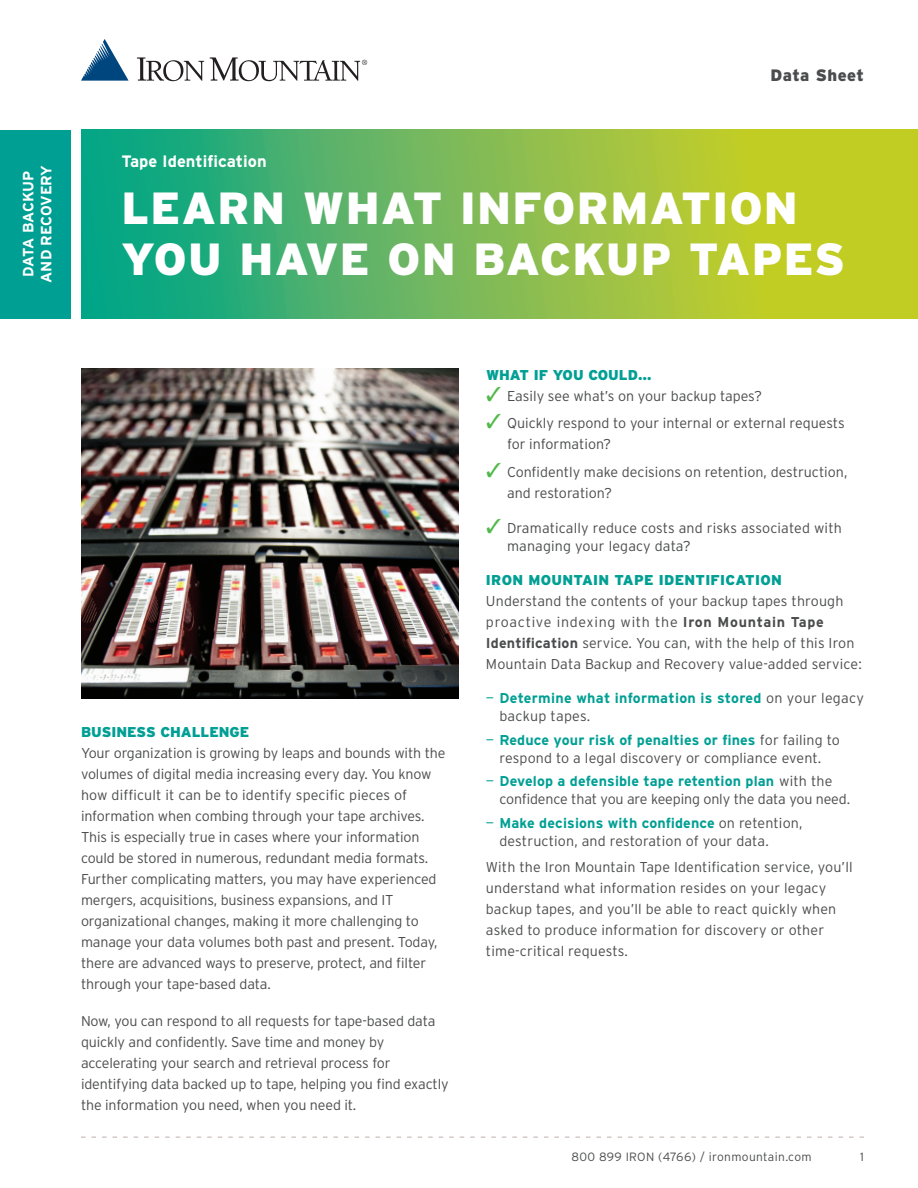
<style>
.page{position:relative;width:918px;height:1188px;background:#fff}
.page>*{position:absolute;margin:0;border:0;box-sizing:border-box;transform-origin:0 0}
.t1{font:900 45px/51px "Interstate";letter-spacing:.03em;color:#fff}
.t2{font:700 16.5px "Interstate";color:#fff}
.t3{font:900 16.5px "Interstate";letter-spacing:.025em;color:#4b4c4d}
.t4{font:700 14.85px/17.9px "Interstate";color:#fff;text-align:center}
.t5{font:300 14.25px/21px "Interstate";letter-spacing:-.01em;color:#4b4c4d}
.t6{font:300 14.25px/21px "Interstate";letter-spacing:.01em;color:#4b4c4d}
.t7{font:700 14.25px/18px "Interstate";letter-spacing:.02em;color:#009f94}
.t8{font:900 14.25px "Interstate";color:#009f94}
.t9{font:900 14.25px "Interstate";letter-spacing:.02em;color:#009f94}
.t10{font:300 12px "Interstate";letter-spacing:.03em;color:#4b4c4d}
.s1{color:#51b948}
.s2{font-weight:700}
.s3{font-weight:300}
.s4{font-weight:300;color:#4b4c4d}
.s5{color:#009f94}
.s6{font-weight:700;color:#009f94}
</style>
<div class="page">
<svg style="left:137px;top:57px;width:67px;height:24px"></svg>
<svg style="left:210px;top:57px;width:157px;height:24px"></svg>
<svg style="left:81px;top:39px;width:48px;height:42px"></svg>
<svg style="left:81px;top:130px;width:837px;height:189px;background:#78bb52"></svg>
<div style="left:0;top:130px;width:70px;height:189px;background:#009f94"></div>
<svg style="left:81px;top:1137px;width:783px;height:1px"></svg>
<img style="left:81px;top:368px;width:378px;height:331px">
<p class="t4" style="left:19px;top:283px;width:119px;rotate:-90deg">data backup and recovery</p>
<p class="t2" style="left:122px;top:151px;width:147px">Tape Identification</p>
<p class="t3" style="left:770px;top:65px;width:95px">DATA SHEET</p>
<h1 class="t1" style="left:122px;top:182px;width:671px">LEARN WHAT IN FORMATION<br>YOU HAVE ON BACKUP TAPES</h1>
<p class="t8" style="left:81px;top:723px;width:100px">BUSINESS CHALL</p>
<p class="t8" style="left:209px;top:723px;width:42px">ENGE</p>
<p class="t5" style="left:81px;top:743px;width:366px">Your organization is growing by leaps and bounds with the volumes of digital media increasing every day. You know how difficult it can be to identify specific pieces of information when combing through your tape archives.<br>This is especially true in cases where your information could be stored in numerous, redundant media formats.<br>Further complicating matters, you may have experienced mergers, acquisitions, business expansions, and IT organizational changes, making it more challenging to manage your data volumes both past and present. Today, there are advanced ways to preserve, protect, and filter through your tape-based data.</p>
<p class="t5" style="left:81px;top:1011px;width:369px">Now, you can respond to all requests for tape-based data quickly and confidently. Save time and money by accelerating your search and retrieval process for identifying data backed up to tape, helping you find exactly the information you need, when you need it.</p>
<p class="t8" style="left:486px;top:366px;width:167px">WHAT IF YOU COULD…</p>
<p class="t5" style="left:486px;top:385px;width:278px"><span class="s1">✓</span> Easily see what’s on your backup tapes?</p>
<p class="t5" style="left:507px;top:413px;width:339px;text-indent:-21px"><span class="s1">✓</span> Quickly respond to your internal or external requests for information?</p>
<p class="t5" style="left:507px;top:462px;width:342px;text-indent:-21px"><span class="s1">✓</span> Confidently make decisions on retention, destruction, and restoration?</p>
<p class="t6" style="left:507px;top:519px;width:336px;line-height:18px;text-indent:-21px"><span class="s1">✓</span> Dramatically reduce costs and risks associated with managing your legacy data?</p>
<p class="t9" style="left:486px;top:571px;width:297px">IRON MOUNTAIN TAPE IDENTIFICATION</p>
<p class="t6" style="left:486px;top:591px;width:377px">Understand the contents of your backup tapes through proactive indexing with the <span class="s2">Iron Mountain Tape Identification</span> service. You can, with the help of this Iron Mountain Data Backup and Recovery value-added service:</p>
<p class="t7" style="left:499px;top:689px;width:366px;text-indent:-13px"><span class="s3">—</span> Determine what information is stored <span class="s4">on your legacy backup tapes.</span></p>
<p class="t6" style="left:486px;top:731px;width:355px;line-height:18px;text-align:center"><span class="s5">—</span> <span class="s6">Reduce your risk of penalties or fines</span> for failing to respond to a legal discovery or compliance event.</p>
<p class="t5" style="left:499px;top:772px;width:352px;line-height:18px;text-indent:-13px"><span class="s5">—</span> <span class="s6">Develop a defensible tape retention plan</span> with the confidence that you are keeping only the data you need.</p>
<p class="t6" style="left:499px;top:813px;width:305px;line-height:18px;text-indent:-13px"><span class="s5">—</span> <span class="s6">Make decisions with confidence</span> on retention, destruction, and restoration of your data.</p>
<p class="t6" style="left:486px;top:856px;width:368px">With the Iron Mountain Tape Identification service, you’ll understand what information resides on your legacy backup tapes, and you’ll be able to react quickly when asked to produce information for discovery or other time-critical requests.</p>
<p class="t10" style="left:571px;top:1149px;width:242px">800 899 IRON (4766) / ironmountain.com</p>
<p class="t10" style="left:860px;top:1149px;width:5px">1</p>
</div>
